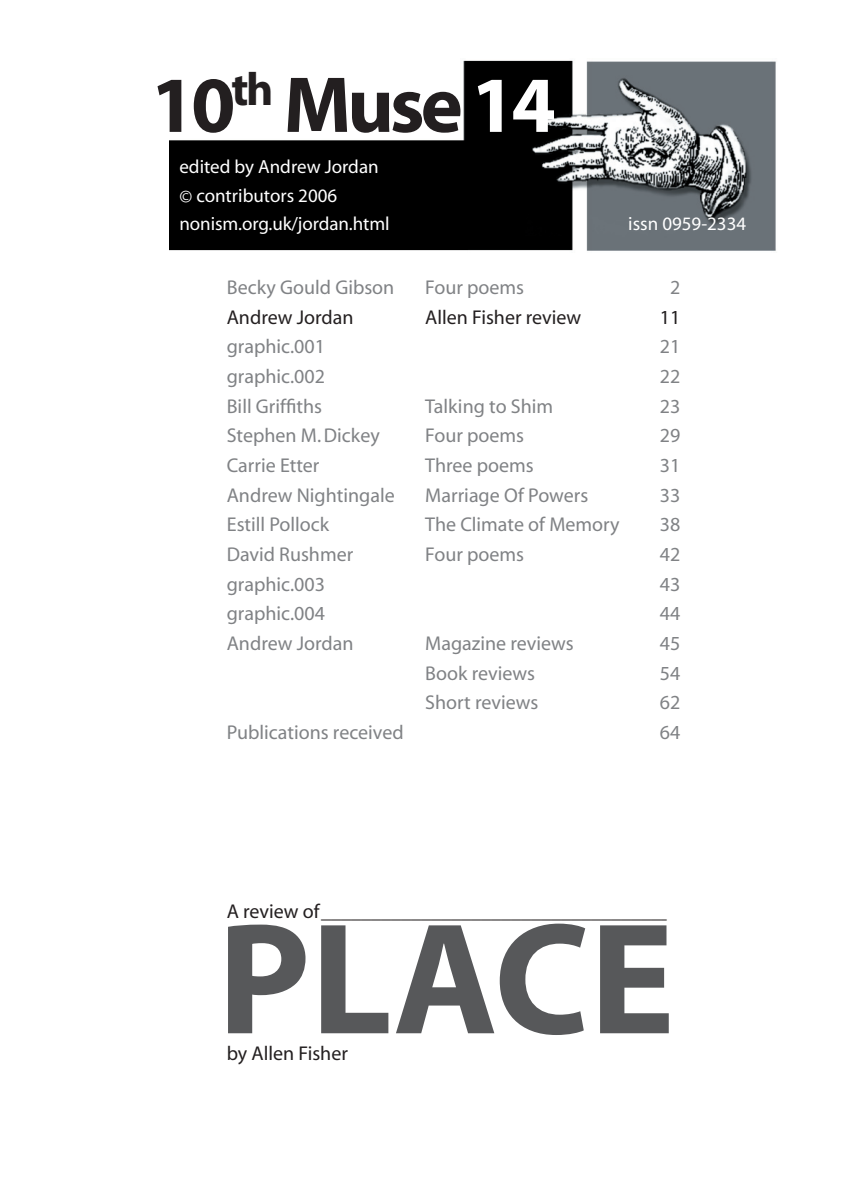
<style>
.page{position:relative;width:842px;height:1191px;background:#fff}
.page>*{position:absolute;margin:0;border:0;box-sizing:border-box;transform-origin:0 0}
.t1{font:700 160px "Myriad";color:#57585a}
.t2{font:700 80px "Myriad";letter-spacing:-.05em;color:#231f20}
.t3{font:20px "Myriad";color:#808285}
.t4{font:20px "Myriad";color:#231f20}
.t5{font:19px/28.4px "Myriad";color:#fff}
.s1{color:#fff}
</style>
<div class="page">
<img style="left:170px;top:60px;width:606px;height:191px">
<h2 class="t2" style="left:151px;top:64px;width:407px">10<sup>th</sup> Muse <span class="s1">14</span></h2>
<p class="t5" style="left:179px;top:153px;width:212px">edited by Andrew Jordan © contributors 2006 nonism.org.uk/jordan.html</p>
<p class="t5" style="left:628px;top:210px;width:119px">issn 0959-2334</p>
<p class="t3" style="left:227px;top:277px;width:169px">Becky Gould Gibson</p>
<p class="t3" style="left:425px;top:277px;width:100px">Four poems</p>
<p class="t3" style="left:670px;top:277px;width:12px">2</p>
<p class="t4" style="left:227px;top:307px;width:128px">Andrew Jordan</p>
<p class="t4" style="left:425px;top:307px;width:158px">Allen Fisher review</p>
<p class="t4" style="left:660px;top:307px;width:22px">11</p>
<p class="t3" style="left:227px;top:336px;width:100px">graphic.001</p>
<p class="t3" style="left:660px;top:336px;width:22px">21</p>
<p class="t3" style="left:227px;top:366px;width:100px">graphic.002</p>
<p class="t3" style="left:660px;top:366px;width:22px">22</p>
<p class="t3" style="left:227px;top:396px;width:97px">Bill Griffiths</p>
<p class="t3" style="left:425px;top:396px;width:129px">Talking to Shim</p>
<p class="t3" style="left:660px;top:396px;width:22px">23</p>
<p class="t3" style="left:227px;top:425px;width:155px">Stephen M. Dickey</p>
<p class="t3" style="left:425px;top:425px;width:100px">Four poems</p>
<p class="t3" style="left:660px;top:425px;width:22px">29</p>
<p class="t3" style="left:227px;top:455px;width:94px">Carrie Etter</p>
<p class="t3" style="left:425px;top:455px;width:110px">Three poems</p>
<p class="t3" style="left:660px;top:455px;width:22px">31</p>
<p class="t3" style="left:227px;top:485px;width:169px">Andrew Nightingale</p>
<p class="t3" style="left:425px;top:485px;width:165px">Marriage Of Powers</p>
<p class="t3" style="left:660px;top:485px;width:22px">33</p>
<p class="t3" style="left:227px;top:514px;width:104px">Estill Pollock</p>
<p class="t3" style="left:425px;top:514px;width:196px">The Climate of Memory</p>
<p class="t3" style="left:660px;top:514px;width:22px">38</p>
<p class="t3" style="left:227px;top:544px;width:128px">David Rushmer</p>
<p class="t3" style="left:425px;top:544px;width:100px">Four poems</p>
<p class="t3" style="left:660px;top:544px;width:22px">42</p>
<p class="t3" style="left:227px;top:574px;width:100px">graphic.003</p>
<p class="t3" style="left:660px;top:574px;width:22px">43</p>
<p class="t3" style="left:227px;top:603px;width:100px">graphic.004</p>
<p class="t3" style="left:660px;top:603px;width:22px">44</p>
<p class="t3" style="left:227px;top:633px;width:128px">Andrew Jordan</p>
<p class="t3" style="left:425px;top:633px;width:150px">Magazine reviews</p>
<p class="t3" style="left:660px;top:633px;width:22px">45</p>
<p class="t3" style="left:425px;top:663px;width:111px">Book reviews</p>
<p class="t3" style="left:660px;top:663px;width:22px">54</p>
<p class="t3" style="left:425px;top:692px;width:115px">Short reviews</p>
<p class="t3" style="left:660px;top:692px;width:22px">62</p>
<p class="t3" style="left:227px;top:722px;width:178px">Publications received</p>
<p class="t3" style="left:660px;top:722px;width:22px">64</p>
<p class="t4" style="left:227px;top:901px;width:442px">A review of___________________________________</p>
<h1 class="t1" style="left:217px;top:897px;width:459px">PLACE</h1>
<p class="t4" style="left:227px;top:1043px;width:123px">by Allen Fisher</p>
</div>
